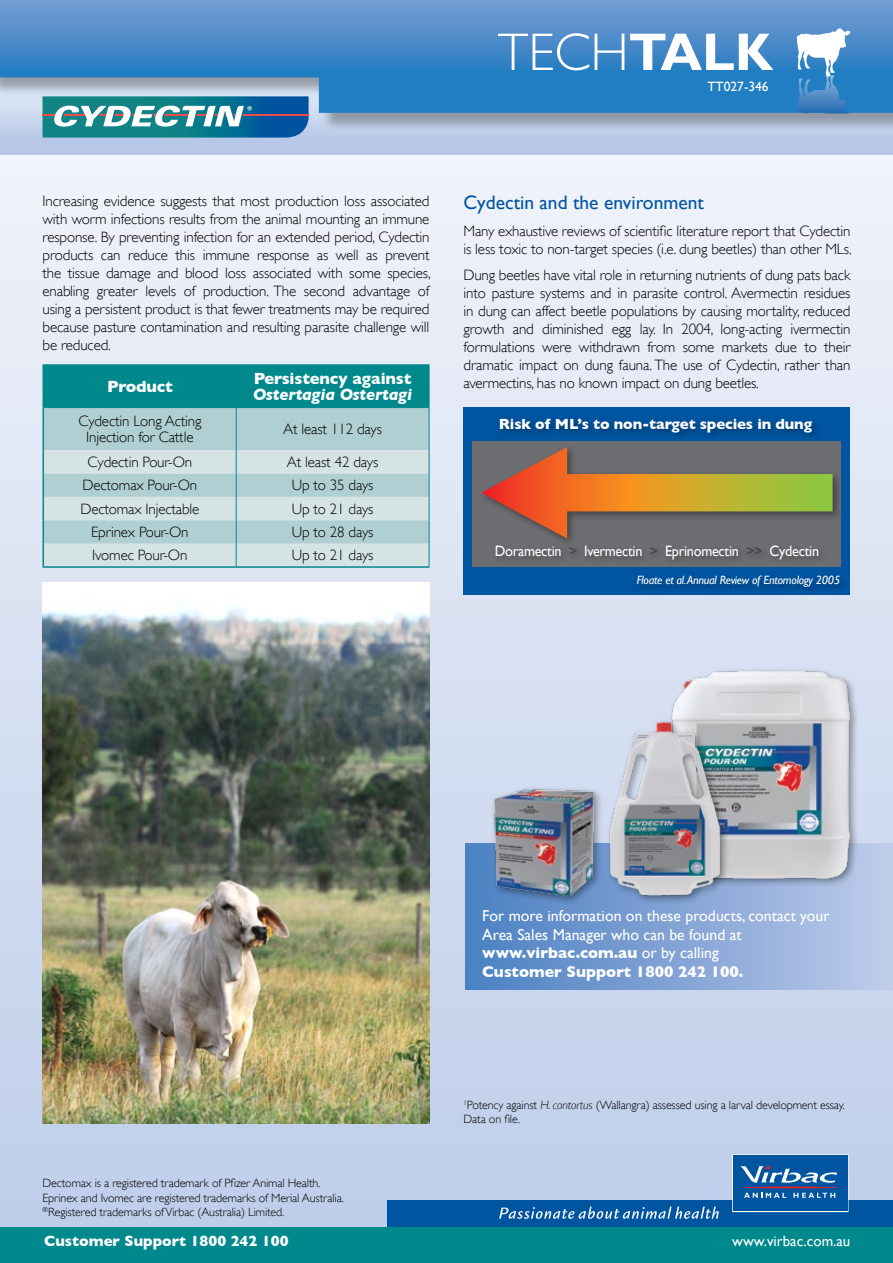
<style>
.page{position:relative;width:893px;height:1263px;background:#fff}
.page>*{position:absolute;margin:0;border:0;box-sizing:border-box;transform-origin:0 0}
.t1{font:300 53.25px "Gill Sans";color:#fff}
.t2{font:19.5px "Gill Sans";color:#0055a1}
.t3{font:700 16.5px "Gill Sans";letter-spacing:-.01em;color:#fff}
.t4{font:italic 700 16.5px "Gill Sans";letter-spacing:-.01em;color:#fff}
.t5{font:15.75px/18.9px "Gill Sans";color:#fff}
.t6{font:300 15px/18px "Gill Sans";letter-spacing:-.01em;color:#000;text-align:justify}
.t7{font:700 15px "Gill Sans";letter-spacing:-.01em;color:#fff}
.t8{font:15px "Gill Sans";letter-spacing:-.02em;color:#fff;scale:.95 1}
.t9{font:15px "Gill Sans";color:#fff}
.t10{font:13.5px "Gill Sans";color:#fff}
.t11{font:300 12px/14.4px "Gill Sans";letter-spacing:-.01em;color:#000}
.t12{font:italic 12px "Gill Sans";letter-spacing:-.02em;color:#fff}
.s1{font-weight:700}
.s2{color:#414042}
.s3{font-style:italic}
</style>
<div class="page">
<div style="left:0;top:74px;width:893px;height:81px;background:#b6c7e7"></div>
<div style="left:0;top:0;width:893px;height:132px;background:#000;opacity:.3"></div>
<svg style="left:0;top:0;width:893px;height:113px"></svg>
<div style="left:0;top:155px;width:893px;height:1106px;background:linear-gradient(to bottom,#f0f3fa,#bbcbe7)"></div>
<div style="left:387px;top:1200px;width:506px;height:29px;background:#0055a1"></div>
<svg style="left:732px;top:1154px;width:116px;height:58px"></svg>
<svg style="left:499px;top:1207px;width:220px;height:12px"></svg>
<div style="left:0;top:1227px;width:893px;height:36px;background:#00898d"></div>
<svg style="left:797px;top:28px;width:53px;height:76px"></svg>
<div style="left:465px;top:843px;width:428px;height:146px;background:linear-gradient(to right,#4a7fc2,#becbe9)"></div>
<div style="left:490px;top:786px;width:113px;height:119px;background:#000;opacity:.4"></div>
<img style="left:491px;top:782px;width:106px;height:116px">
<img style="left:654px;top:668px;width:214px;height:233px">
<div style="left:606px;top:718px;width:123px;height:187px;background:#000;opacity:.4"></div>
<img style="left:606px;top:716px;width:119px;height:189px">
<div style="left:44px;top:366px;width:385px;height:41px;background:#00898d"></div>
<div style="left:44px;top:408px;width:385px;height:42px;background:#b0cfd2"></div>
<svg style="left:44px;top:450px;width:385px;height:116px;fill:#d5e3e5"></svg>
<hr style="left:43px;top:364px;width:193px;height:2px;background:#00898d">
<hr style="left:43px;top:366px;width:1px;height:42px;background:#00898d">
<hr style="left:236px;top:364px;width:193px;height:2px;background:#00898d">
<hr style="left:43px;top:408px;width:1px;height:42px;background:#00898d">
<svg style="left:43px;top:450px;width:1px;height:116px"></svg>
<hr style="left:43px;top:566px;width:193px;height:2px;background:#00898d">
<hr style="left:236px;top:566px;width:193px;height:2px;background:#00898d">
<hr style="left:429px;top:366px;width:1px;height:41px;background:#00898d">
<hr style="left:429px;top:408px;width:1px;height:42px;background:#00898d">
<svg style="left:429px;top:450px;width:1px;height:116px"></svg>
<hr style="left:236px;top:366px;width:1px;height:41px;background:#00898d">
<hr style="left:236px;top:408px;width:1px;height:42px;background:#00898d">
<svg style="left:236px;top:450px;width:1px;height:116px"></svg>
<hr style="left:44px;top:407px;width:192px;height:1px;background:#00898d">
<hr style="left:236px;top:407px;width:193px;height:1px;background:#00898d">
<img style="left:43px;top:583px;width:386px;height:540px">
<div style="left:42px;top:114px;width:267px;height:2px;border:1px solid #f04b4d"></div>
<svg style="left:43px;top:96px;width:266px;height:42px"></svg>
<div style="left:463px;top:407px;width:387px;height:187px;background:#0055a1"></div>
<div style="left:472px;top:441px;width:369px;height:126px;background:#6d6e71"></div>
<div style="left:478px;top:444px;width:365px;height:104px;background:#000;opacity:.4"></div>
<svg style="left:481px;top:447px;width:352px;height:91px"></svg>
<div style="left:492px;top:542px;width:336px;height:27px;background:#696a6d"></div>
<div style="left:496px;top:415px;width:326px;height:27px;background:#000;opacity:.4"></div>
<div style="left:634px;top:572px;width:215px;height:24px;background:#000;opacity:.4"></div>
<h1 class="t1" style="left:498px;top:22px;width:277px">TECH<span class="s1">TALK</span></h1>
<p class="t10" style="left:707px;top:78px;width:63px">TT027-346</p>
<p class="t6" style="left:43px;top:192px;width:390px">Increasing evidence suggests that most production loss associated with worm infections results from the animal mounting an immune response. By preventing infection for an extended period, Cydectin products can reduce this immune response as well as prevent the tissue damage and blood loss associated with some species, enabling greater levels of production. The second advantage of using a persistent product is that fewer treatments may be required because pasture contamination and resulting parasite challenge will be reduced.</p>
<h2 class="t2" style="left:463px;top:191px;width:242px">Cydectin and the environment</h2>
<p class="t6" style="left:463px;top:222px;width:390px">Many exhaustive reviews of scientific literature report that Cydectin is less toxic to non-target species (i.e. dung beetles) than other MLs.</p>
<p class="t6" style="left:463px;top:266px;width:388px">Dung beetles have vital role in returning nutrients of dung pats back into pasture systems and in parasite control. Avermectin residues in dung can affect beetle populations by causing mortality, reduced growth and diminished egg lay. In 2004, long-acting ivermectin formulations were withdrawn from some markets due to their dramatic impact on dung fauna. The use of Cydectin, rather than avermectins, has no known impact on dung beetles.</p>
<p class="t3" style="left:107px;top:377px;width:67px">Product</p>
<p class="t3" style="left:254px;top:369px;width:159px">Persistency against</p>
<p class="t4" style="left:253px;top:385px;width:161px">Ostertagia Ostertagi</p>
<p class="t6" style="left:78px;top:413px;width:125px;line-height:16.5px;text-align:center">Cydectin Long Acting<br>Injection for Cattle</p>
<p class="t6" style="left:283px;top:420px;width:100px">At least 112 days</p>
<p class="t6" style="left:88px;top:453px;width:106px">Cydectin Pour-On</p>
<p class="t6" style="left:287px;top:453px;width:93px">At least 42 days</p>
<p class="t6" style="left:82px;top:476px;width:116px">Dectomax Pour-On</p>
<p class="t6" style="left:292px;top:476px;width:83px">Up to 35 days</p>
<p class="t6" style="left:80px;top:500px;width:120px">Dectomax Injectable</p>
<p class="t6" style="left:292px;top:500px;width:83px">Up to 21 days</p>
<p class="t6" style="left:91px;top:523px;width:99px">Eprinex Pour-On</p>
<p class="t6" style="left:292px;top:523px;width:83px">Up to 28 days</p>
<p class="t6" style="left:92px;top:546px;width:97px">Ivomec Pour-On</p>
<p class="t6" style="left:292px;top:546px;width:83px">Up to 21 days</p>
<p class="t8" style="left:495px;top:542px;width:343px">Doramectin <span class="s2">&gt;</span> Ivermectin <span class="s2">&gt;</span> Eprinomectin <span class="s2">&gt;&gt;</span> Cydectin</p>
<p class="t7" style="left:499px;top:415px;width:315px">Risk of ML’s to non-target species in dung</p>
<p class="t12" style="left:637px;top:573px;width:205px">Floate et al.Annual Review of Entomology 2005</p>
<p class="t5" style="left:482px;top:906px;width:349px">For more information on these products, contact your Area Sales Manager who can be found at <span class="s1">www.virbac.com.au</span> or by calling<br><span class="s1">Customer Support 1800 242 100.</span></p>
<p class="t11" style="left:463px;top:1097px;width:383px"><sup>1</sup>Potency against <span class="s3">H. contortus</span> (Wallangra) assessed using a larval development essay.<br>Data on file.</p>
<p class="t11" style="left:43px;top:1176px;width:303px">Dectomax is a registered trademark of Pfizer Animal Health.<br>Eprinex and Ivomec are registered trademarks of Merial Australia. <sup>®</sup>Registered trademarks of Virbac (Australia) Limited.</p>
<p class="t7" style="left:44px;top:1232px;width:246px">Customer Support 1800 242 100</p>
<p class="t9" style="left:732px;top:1232px;width:120px">www.virbac.com.au</p>
</div>
